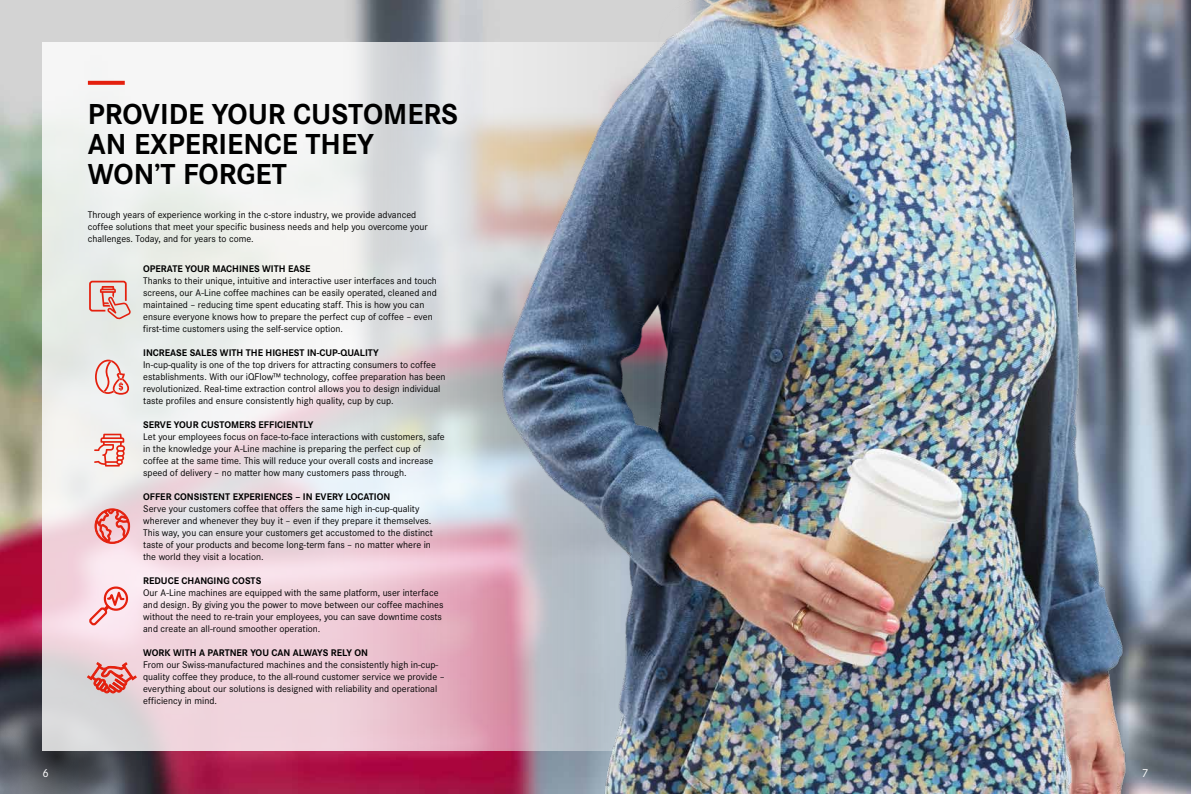
<style>
.page{position:relative;width:1191px;height:794px;background:#fff}
.page>*{position:absolute;margin:0;border:0;box-sizing:border-box;transform-origin:0 0}
.t1{font:700 30px/30px "Corporate S";color:#000}
.t2{font:12px "Corporate S";color:#fff}
.t3{font:10px/12px "Corporate S";color:#000}
.t4{font:700 10px "Corporate S";color:#000}
</style>
<div class="page">
<img style="left:0;top:0;width:334px;height:794px">
<svg style="left:0;top:653px;width:223px;height:141px;background:#58404f"></svg>
<svg style="left:43px;top:43px;width:291px;height:708px"></svg>
<svg style="left:88px;top:81px;width:37px;height:4px"></svg>
<svg style="left:88px;top:280px;width:43px;height:39px;background:#e3b5ae"></svg>
<svg style="left:94px;top:434px;width:31px;height:32px"></svg>
<svg style="left:95px;top:360px;width:34px;height:35px"></svg>
<svg style="left:94px;top:508px;width:36px;height:36px"></svg>
<svg style="left:87px;top:583px;width:44px;height:44px;background:#f6c3c7"></svg>
<svg style="left:87px;top:662px;width:49px;height:31px;background:#e38d89"></svg>
<img style="left:334px;top:0;width:857px;height:794px">
<h1 class="t1" style="left:88px;top:97px;width:372px">PROVIDE YOUR CUSTOMERS<br>AN EXPERIENCE THEY<br>WON’T FORGET</h1>
<p class="t3" style="left:88px;top:208px;width:341px">Through years of experience working in the c-store industry, we provide advanced coffee solutions that meet your specific business needs and help you overcome your challenges. Today, and for years to come.</p>
<p class="t4" style="left:143px;top:261px;width:169px">OPERATE YOUR MACHINES WITH EASE</p>
<p class="t3" style="left:143px;top:274px;width:295px">Thanks to their unique, intuitive and interactive user interfaces and touch screens, our A-Line coffee machines can be easily operated, cleaned and maintained – reducing time spent educating staff. This is how you can ensure everyone knows how to prepare the perfect cup of coffee – even first-time customers using the self-service option.</p>
<p class="t4" style="left:143px;top:345px;width:237px">INCREASE SALES WITH THE HIGHEST IN-CUP-QUALITY</p>
<p class="t3" style="left:143px;top:358px;width:304px">In-cup-quality is one of the top drivers for attracting consumers to coffee establishments. With our iQFlow™ technology, coffee preparation has been revolutionized. Real-time extraction control allows you to design individual taste profiles and ensure consistently high quality, cup by cup.</p>
<p class="t4" style="left:143px;top:417px;width:172px">SERVE YOUR CUSTOMERS EFFICIENTLY</p>
<p class="t3" style="left:143px;top:430px;width:303px">Let your employees focus on face-to-face interactions with customers, safe in the knowledge your A-Line machine is preparing the perfect cup of coffee at the same time. This will reduce your overall costs and increase speed of delivery – no matter how many customers pass through.</p>
<p class="t4" style="left:143px;top:489px;width:249px">OFFER CONSISTENT EXPERIENCES – IN EVERY LOCATION</p>
<p class="t3" style="left:143px;top:502px;width:291px">Serve your customers coffee that offers the same high in-cup-quality wherever and whenever they buy it – even if they prepare it themselves.<br>This way, you can ensure your customers get accustomed to the distinct taste of your products and become long-term fans – no matter where in the world they visit a location.</p>
<p class="t4" style="left:143px;top:573px;width:120px">REDUCE CHANGING COSTS</p>
<p class="t3" style="left:143px;top:586px;width:302px">Our A-Line machines are equipped with the same platform, user interface and design. By giving you the power to move between our coffee machines without the need to re-train your employees, you can save downtime costs and create an all-round smoother operation.</p>
<p class="t4" style="left:143px;top:645px;width:226px">WORK WITH A PARTNER YOU CAN ALWAYS RELY ON</p>
<p class="t3" style="left:143px;top:658px;width:303px">From our Swiss-manufactured machines and the consistently high in-cup&shy;quality coffee they produce, to the all-round customer service we provide – everything about our solutions is designed with reliability and operational efficiency in mind.</p>
<p class="t2" style="left:43px;top:764px;width:8px">6</p>
<p class="t2" style="left:1142px;top:764px;width:8px">7</p>
</div>
